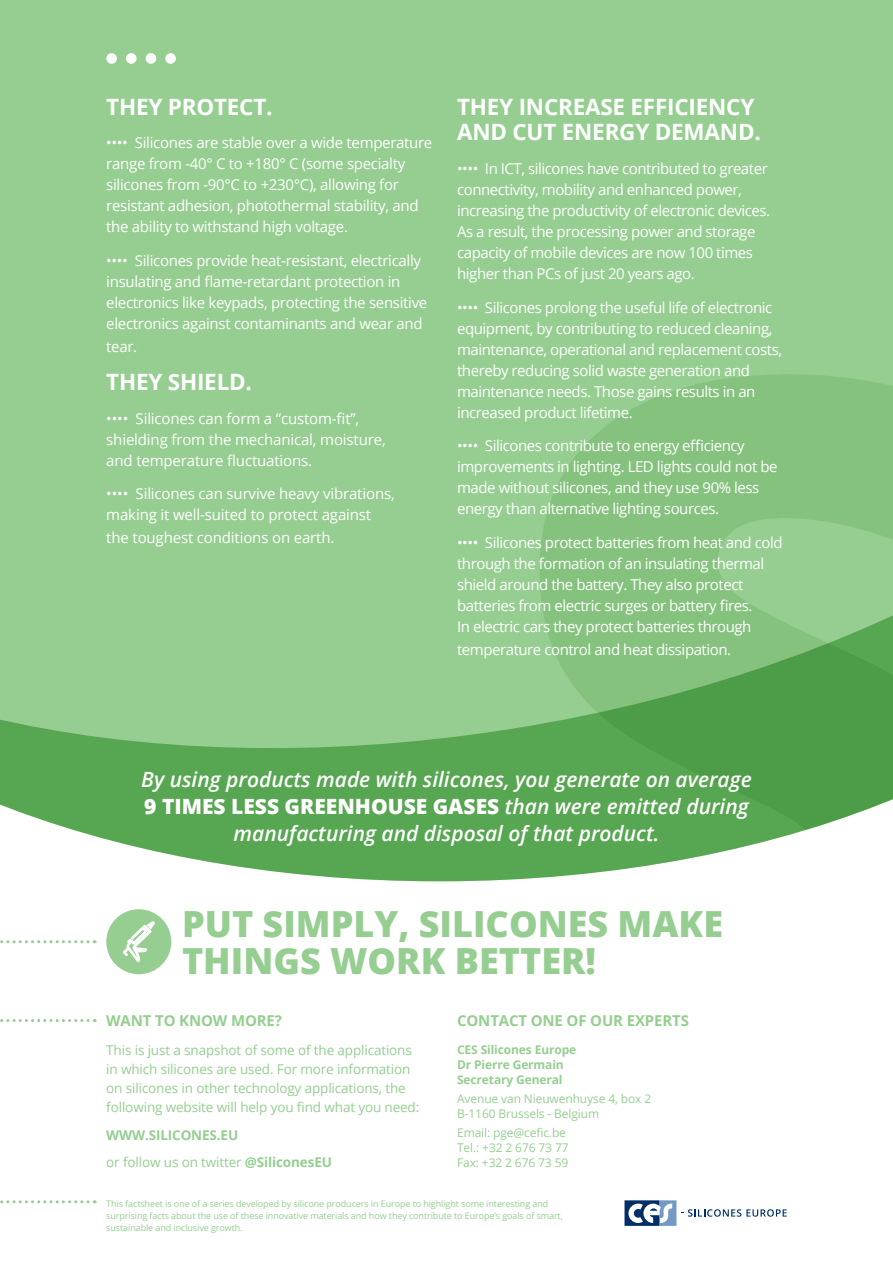
<style>
.page{position:relative;width:893px;height:1263px;background:#fff}
.page>*{position:absolute;margin:0;border:0;box-sizing:border-box;transform-origin:0 0}
.CHAPTER{font:800 36px/37.5px "Open Sans";color:#95ce90}
.Paragraph_Style_2{font:700 22.5px/25.5px "Open Sans";letter-spacing:-.01em;color:#fff}
.Paragraph_Style_1{font:700 22.5px "Open Sans";letter-spacing:-.01em;color:#fff}
.t1{font:italic 600 21px/27px "Open Sans";color:#fff;text-align:center}
.t2{font:15px/21px "Open Sans";letter-spacing:-.03em;color:#fff}
.t3{font:15px/21px "Open Sans";letter-spacing:-.01em;color:#fff}
.Paragraph_Style_2-2{font:700 15px "Open Sans";letter-spacing:-.01em;color:#95ce90}
.Paragraph_Style_2-3{font:13.5px/19px "Open Sans";letter-spacing:-.01em;color:#95ce90}
.Paragraph_Style_2-4{font:700 13.5px "Open Sans";letter-spacing:-.01em;color:#95ce90}
.Paragraph_Style_2-5{font:12px/15px "Open Sans";letter-spacing:-.01em;color:#95ce90}
.Paragraph_Style_2-6{font:700 12px/15px "Open Sans";letter-spacing:-.01em;color:#95ce90}
.Paragraph_Style_2-7{font:9px/12px "Open Sans";letter-spacing:-.01em;color:#95ce90}
.s1{font-weight:800;font-style:normal}
.s2{font-weight:700}
</style>
<div class="page">
<svg style="left:0;top:759px;width:802px;height:122px;fill:#57a651"></svg>
<div style="left:0;top:0;width:893px;height:759px;background:#95ce90"></div>
<div style="left:165px;top:53px;width:11px;height:11px;background:#fff;border-radius:50%"></div>
<div style="left:146px;top:53px;width:10px;height:11px;background:#fff;border-radius:50%"></div>
<div style="left:126px;top:53px;width:11px;height:11px;background:#fff;border-radius:50%"></div>
<div style="left:106px;top:53px;width:11px;height:11px;background:#fff;border-radius:50%"></div>
<svg style="left:540px;top:374px;width:353px;height:457px;background:#77b971"></svg>
<svg style="left:624px;top:1200px;width:163px;height:26px"></svg>
<svg style="left:0;top:1019px;width:88px;height:3px"></svg>
<svg style="left:0;top:940px;width:88px;height:3px"></svg>
<svg style="left:0;top:1200px;width:88px;height:3px"></svg>
<div style="left:106px;top:909px;width:65px;height:65px;background:#95ce90;border-radius:50%"></div>
<svg style="left:123px;top:921px;width:32px;height:41px"></svg>
<p class="Paragraph_Style_1" style="left:106px;top:91px;width:168px">THEY PROTECT.</p>
<p class="t2" style="left:106px;top:132px;width:328px">•••• Silicones are stable over a wide temperature range from -40° C to +180° C (some specialty silicones from -90°C to +230°C), allowing for resistant adhesion, photothermal stability, and the ability to withstand high voltage.</p>
<p class="t2" style="left:106px;top:250px;width:323px">•••• Silicones provide heat-resistant, electrically insulating and flame-retardant protection in electronics like keypads, protecting the sensitive electronics against contaminants and wear and</p>
<p class="t2" style="left:106px;top:335px;width:32px">tear.</p>
<p class="Paragraph_Style_1" style="left:106px;top:366px;width:147px">THEY SHIELD.</p>
<p class="t3" style="left:106px;top:407px;width:281px">•••• Silicones can form a “custom-fit”, shielding from the mechanical, moisture, and temperature fluctuations.</p>
<p class="t3" style="left:106px;top:483px;width:290px">•••• Silicones can survive heavy vibrations, making it well-suited to protect against</p>
<p class="t3" style="left:106px;top:527px;width:230px">the toughest conditions on earth.</p>
<p class="Paragraph_Style_2" style="left:457px;top:93px;width:305px">THEY INCREASE EFFICIENCY<br>AND CUT ENERGY DEMAND.</p>
<p class="t2" style="left:457px;top:158px;width:315px">•••• In ICT, silicones have contributed to greater connectivity, mobility and enhanced power, increasing the productivity of electronic devices.<br>As a result, the processing power and storage capacity of mobile devices are now 100 times higher than PCs of just 20 years ago.</p>
<p class="t2" style="left:457px;top:296px;width:327px">•••• Silicones prolong the useful life of electronic equipment, by contributing to reduced cleaning, maintenance, operational and replacement costs, thereby reducing solid waste generation and maintenance needs. Those gains results in an increased product lifetime.</p>
<p class="t2" style="left:457px;top:435px;width:322px">•••• Silicones contribute to energy efficiency improvements in lighting. LED lights could not be made without silicones, and they use 90% less energy than alternative lighting sources.</p>
<p class="t2" style="left:457px;top:532px;width:327px">•••• Silicones protect batteries from heat and cold through the formation of an insulating thermal shield around the battery. They also protect batteries from electric surges or battery fires.<br>In electric cars they protect batteries through</p>
<p class="t2" style="left:457px;top:638px;width:276px">temperature control and heat dissipation.</p>
<p class="t1" style="left:141px;top:766px;width:612px">By using products made with silicones, you generate on average<br><span class="s1">9 TIMES LESS GREENHOUSE GASES</span> than were emitted during manufacturing and disposal of that product.</p>
<p class="CHAPTER" style="left:182px;top:903px;width:543px">PUT SIMPLY, SILICONES MAKE<br>THINGS WORK BETTER!</p>
<p class="Paragraph_Style_2-2" style="left:106px;top:1010px;width:177px">WANT TO KNOW MORE?</p>
<p class="Paragraph_Style_2-2" style="left:457px;top:1010px;width:233px">CONTACT ONE OF OUR EXPERTS</p>
<p class="Paragraph_Style_2-6" style="left:457px;top:1042px;width:121px">CES Silicones Europe<br>Dr Pierre Germain<br>Secretary General</p>
<p class="Paragraph_Style_2-5" style="left:457px;top:1091px;width:196px">Avenue van Nieuwenhuyse 4, box 2<br>B-1160 Brussels - Belgium</p>
<p class="Paragraph_Style_2-5" style="left:457px;top:1125px;width:113px">Email: pge@cefic.be<br>Tel.: +32 2 676 73 77<br>Fax: +32 2 676 73 59</p>
<p class="Paragraph_Style_2-7" style="left:106px;top:1198px;width:458px">This factsheet is one of a series developed by silicone producers in Europe to highlight some interesting and surprising facts about the use of these innovative materials and how they contribute to Europe’s goals of smart, sustainable and inclusive growth.</p>
<p class="Paragraph_Style_2-3" style="left:106px;top:1040px;width:315px">This is just a snapshot of some of the applications in which silicones are used. For more information on silicones in other technology applications, the following website will help you find what you need:</p>
<p class="Paragraph_Style_2-4" style="left:106px;top:1125px;width:133px">WWW.SILICONES.EU</p>
<p class="Paragraph_Style_2-3" style="left:106px;top:1152px;width:227px">or follow us on twitter <span class="s2">@SiliconesEU</span></p>
</div>
